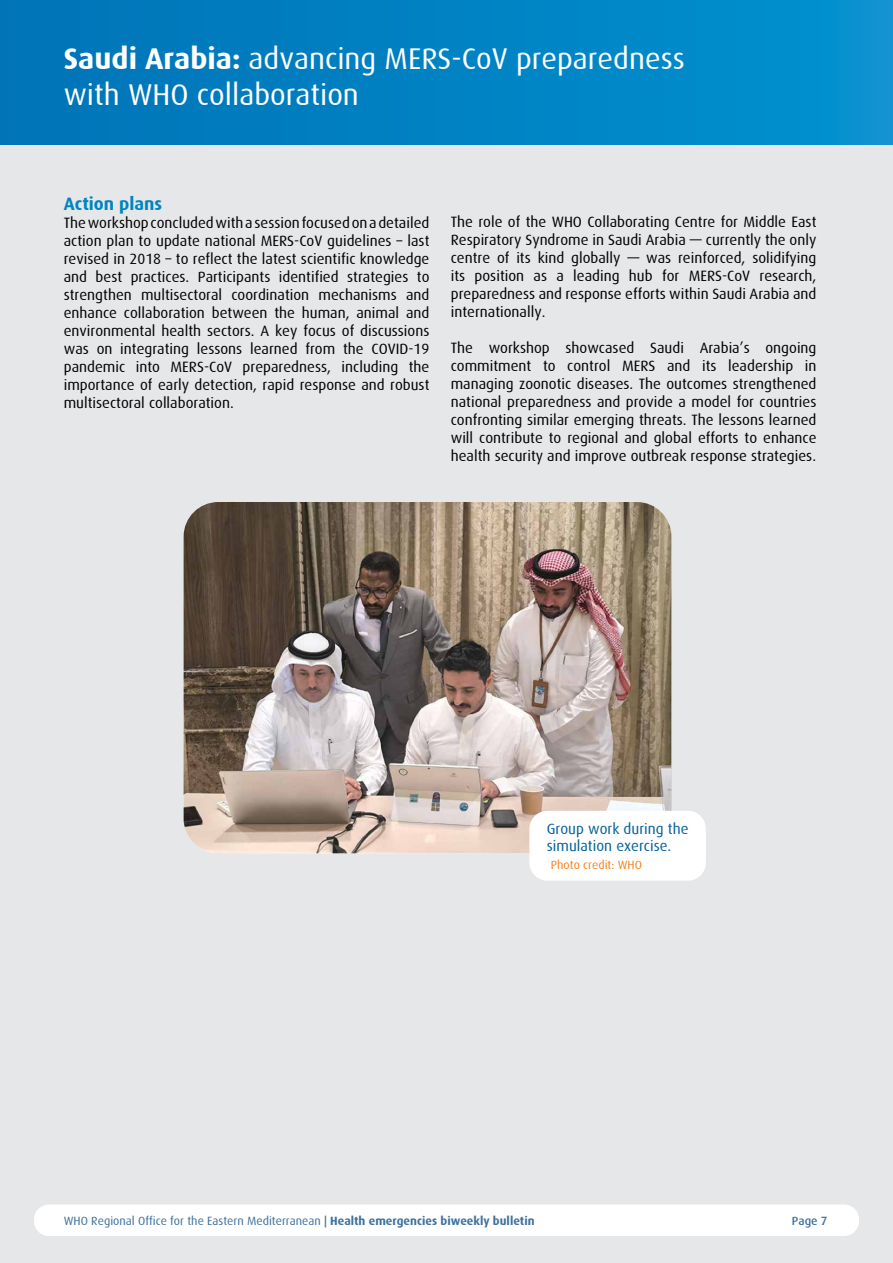
<style>
.page{position:relative;width:893px;height:1263px;background:#fff}
.page>*{position:absolute;margin:0;border:0;box-sizing:border-box;transform-origin:0 0}
.t1{font:30px/36px "Dax";color:#fff}
.t2{font:700 18px "Dax";color:#0093d5}
.t3{font:15px/18px "Dax";color:#000}
.t4{font:15px/17.4px "Dax";color:#00609b}
.t5{font:12px "Dax";color:#3e719c}
.t6{font:12px "Dax";color:#f58220}
.t7{font:500 12px "Dax";color:#3e719c}
.s1{font-weight:700}
.s2{font-weight:500}
</style>
<div class="page">
<div style="left:0;top:113px;width:893px;height:1150px;background:#e6e7e8"></div>
<div style="left:0;top:0;width:893px;height:145px;background:linear-gradient(to right,#0073b7,#0392d0)"></div>
<div style="left:34px;top:1204px;width:825px;height:32px;background:#fff;border-radius:15px"></div>
<img style="left:184px;top:502px;width:487px;height:351px">
<div style="left:529px;top:811px;width:177px;height:70px;background:#fff;border-radius:18px"></div>
<h1 class="t1" style="left:64px;top:41px;width:623px"><span class="s1">Saudi Arabia:</span> advancing MERS-CoV preparedness with WHO collaboration</h1>
<p class="t2" style="left:64px;top:194px;width:100px">Action plans</p>
<p class="t3" style="left:64px;top:214px;width:367px;text-align:right">Theworkshopconcludedwithasessionfocusedonadetailed action plan to update national MERS-CoV guidelines – last revised in 2018 – to reflect the latest scientific knowledge to</p>
<p class="t3" style="left:64px;top:268px;width:25px">and</p>
<p class="t3" style="left:96px;top:268px;width:28px">best</p>
<p class="t3" style="left:279px;top:268px;width:61px">identified</p>
<p class="t3" style="left:131px;top:268px;width:60px">practices.</p>
<p class="t3" style="left:198px;top:268px;width:74px">Participants</p>
<p class="t3" style="left:347px;top:268px;width:63px">strategies</p>
<p class="t3" style="left:64px;top:286px;width:70px">strengthen</p>
<p class="t3" style="left:141px;top:286px;width:83px">multisectoral</p>
<p class="t3" style="left:231px;top:286px;width:79px">coordination</p>
<p class="t3" style="left:319px;top:286px;width:80px">mechanisms</p>
<p class="t3" style="left:406px;top:286px;width:25px">and</p>
<p class="t3" style="left:64px;top:304px;width:55px">enhance</p>
<p class="t3" style="left:64px;top:322px;width:367px">environmental health sectors A. key focus of discussions</p>
<p class="t3" style="left:372px;top:340px;width:59px">COVID-19</p>
<p class="t3" style="left:124px;top:304px;width:83px">collaboration</p>
<p class="t3" style="left:212px;top:304px;width:57px">between</p>
<p class="t3" style="left:274px;top:304px;width:22px">the</p>
<p class="t3" style="left:302px;top:304px;width:49px">human,</p>
<p class="t3" style="left:356px;top:304px;width:44px">animal</p>
<p class="t3" style="left:406px;top:304px;width:25px">and</p>
<p class="t3" style="left:197px;top:340px;width:47px">lessons</p>
<p class="t3" style="left:250px;top:340px;width:49px">learned</p>
<p class="t3" style="left:305px;top:340px;width:31px">from</p>
<p class="t3" style="left:343px;top:340px;width:22px">the</p>
<p class="t3" style="left:120px;top:340px;width:70px">integrating</p>
<p class="t3" style="left:64px;top:340px;width:27px">was</p>
<p class="t3" style="left:97px;top:340px;width:17px">on</p>
<p class="t3" style="left:64px;top:358px;width:367px">pandemic<br>importance of early detection, rapid response and robust multisectoral collaboration.</p>
<p class="t3" style="left:243px;top:358px;width:90px">preparedness,</p>
<p class="t3" style="left:342px;top:358px;width:58px">including</p>
<p class="t3" style="left:409px;top:358px;width:22px">the</p>
<p class="t3" style="left:136px;top:358px;width:26px">into</p>
<p class="t3" style="left:171px;top:358px;width:63px">MERS-CoV</p>
<p class="t3" style="left:451px;top:213px;width:367px;text-align:right">The role of the WHO Collaborating Centre for Middle East<br>Respiratory Syndrome in Saudi Arabia — currently the only solidifying</p>
<p class="t3" style="left:497px;top:249px;width:14px">of</p>
<p class="t3" style="left:538px;top:249px;width:28px">kind</p>
<p class="t3" style="left:571px;top:249px;width:51px">globally</p>
<p class="t3" style="left:678px;top:249px;width:69px">reinforced,</p>
<p class="t3" style="left:516px;top:249px;width:16px">its</p>
<p class="t3" style="left:451px;top:249px;width:41px">centre</p>
<p class="t3" style="left:646px;top:249px;width:27px">was</p>
<p class="t3" style="left:627px;top:249px;width:13px">—</p>
<p class="t3" style="left:573px;top:267px;width:48px">leading</p>
<p class="t3" style="left:629px;top:267px;width:25px">hub</p>
<p class="t3" style="left:662px;top:267px;width:19px">for</p>
<p class="t3" style="left:759px;top:267px;width:58px">research,</p>
<p class="t3" style="left:451px;top:267px;width:367px">its<br>preparedness and response efforts within Saudi Arabia and internationally.</p>
<p class="t3" style="left:765px;top:339px;width:53px">ongoing</p>
<p class="t3" style="left:475px;top:267px;width:51px">position</p>
<p class="t3" style="left:689px;top:267px;width:63px">MERS-CoV</p>
<p class="t3" style="left:534px;top:267px;width:15px">as</p>
<p class="t3" style="left:556px;top:267px;width:9px">a</p>
<p class="t3" style="left:700px;top:339px;width:52px">Arabia s’</p>
<p class="t3" style="left:451px;top:339px;width:24px">The</p>
<p class="t3" style="left:489px;top:339px;width:63px">workshop</p>
<p class="t3" style="left:565px;top:339px;width:70px">showcased</p>
<p class="t3" style="left:650px;top:339px;width:35px">Saudi</p>
<p class="t3" style="left:567px;top:357px;width:45px">control</p>
<p class="t3" style="left:667px;top:357px;width:25px">and</p>
<p class="t3" style="left:728px;top:357px;width:67px">leadership</p>
<p class="t3" style="left:451px;top:357px;width:367px">commitment<br>managing zoonotic diseases. The outcomes strengthened national preparedness and provide a model for countries confronting similar emerging threats. The lessons learned will contribute to regional and global efforts to enhance health security and improve outbreak response strategies.</p>
<p class="t3" style="left:702px;top:357px;width:16px">its</p>
<p class="t3" style="left:805px;top:357px;width:13px">in</p>
<p class="t3" style="left:622px;top:357px;width:35px">MERS</p>
<p class="t3" style="left:543px;top:357px;width:14px">to</p>
<p class="t4" style="left:547px;top:820px;width:143px">Group work during the simulation exercise.</p>
<p class="t6" style="left:551px;top:858px;width:93px">Photo credit: WHO</p>
<p class="t5" style="left:64px;top:1214px;width:472px">WHO Regional Office for the Eastern Mediterranean <span class="s2">|</span> <span class="s1">Health emergencies biweekly bulletin</span></p>
<p class="t7" style="left:792px;top:1214px;width:37px">Page 7</p>
</div>
